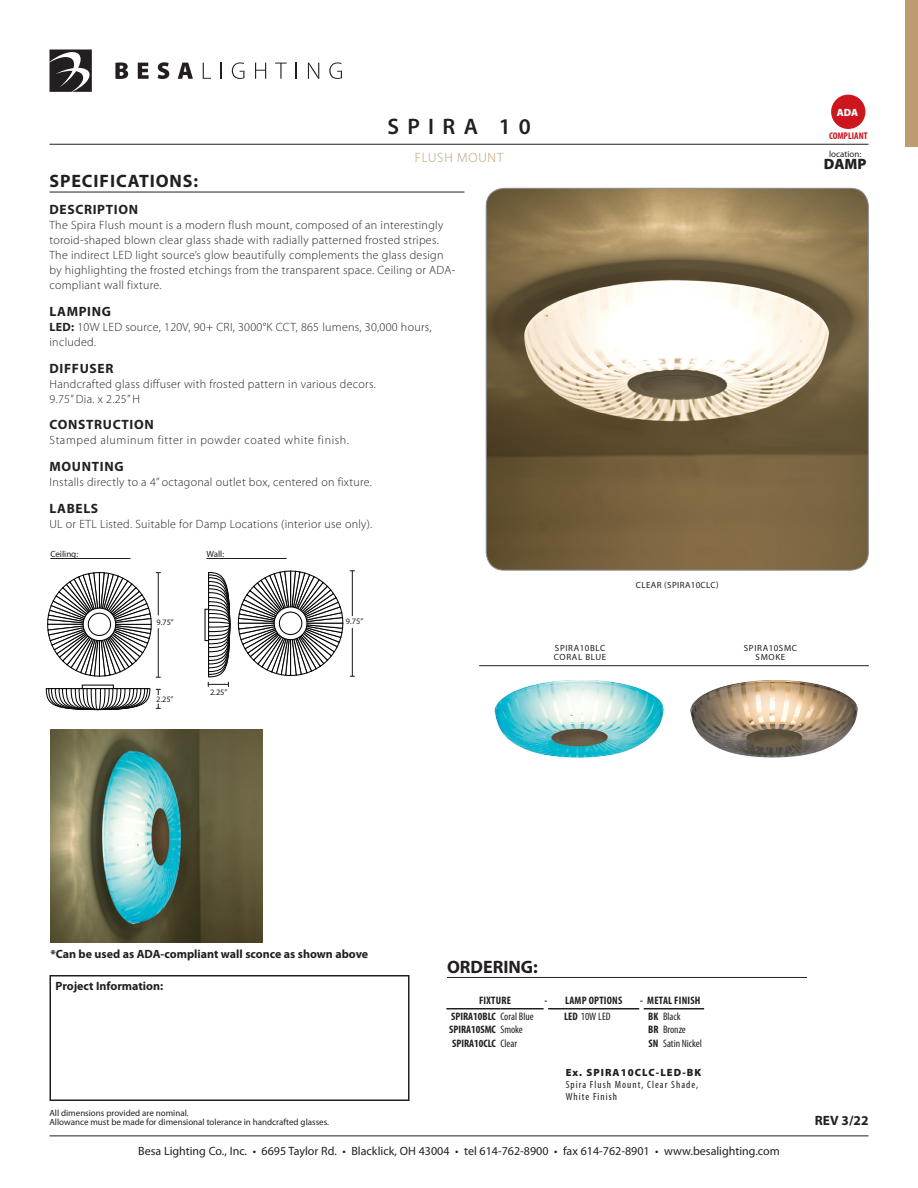
<style>
.page{position:relative;width:918px;height:1188px;background:#fff}
.page>*{position:absolute;margin:0;border:0;box-sizing:border-box;transform-origin:0 0}
.t1{font:600 22.5px "Myriad Pro";letter-spacing:.37em;color:#231f20}
.t2{font:700 18px "Myriad Pro";letter-spacing:.05em;color:#231f20}
.t3{font:700 18px "Myriad Pro";color:#231f20}
.t4{font:900 15px "Myriad Pro";color:#231f20}
.t5{font:700 13.5px "Myriad Pro";letter-spacing:.05em;color:#231f20}
.t6{font:300 13.5px "Myriad Pro";letter-spacing:.06em;color:#bc9c70}
.t7{font:300 12px/15px "Myriad Pro";letter-spacing:.025em;color:#231f20}
.t8{font:12px "Myriad Pro";color:#231f20}
.t9{font:700 12px "Myriad Pro";color:#231f20}
.t10{font:300 12px "Myriad Pro";letter-spacing:.05em;color:#231f20}
.t11{font:700 condensed 10.8px "Myriad Pro";letter-spacing:.01em;color:#231f20}
.t12{font:condensed 10.8px "Myriad Pro";color:#231f20}
.t13{font:condensed 10.5px/12px "Myriad Pro";letter-spacing:.1em;color:#231f20}
.t14{font:900 10.5px "Myriad Pro";letter-spacing:.1em;color:#231f20}
.t15{font:900 10.5px "Myriad Pro";color:#fff}
.t16{font:700 condensed 9.75px "Myriad Pro";color:#cd151d}
.t17{font:9px/9px "Myriad Pro";color:#231f20}
.t18{font:9px/9px "Myriad Pro";letter-spacing:.07em;color:#231f20}
.t19{font:9px "Myriad Pro";letter-spacing:.045em;color:#231f20}
.t20{font:8.4px "Myriad Pro";color:#231f20}
.t21{font:8.25px "Myriad Pro";color:#231f20}
.s1{font-weight:700}
.s2{font-weight:400}
</style>
<div class="page">
<hr style="left:50px;top:1136px;width:818px;height:1px;background:#231f20">
<svg style="left:115px;top:62px;width:13px;height:17px"></svg>
<svg style="left:138px;top:63px;width:11px;height:16px"></svg>
<svg style="left:158px;top:62px;width:11px;height:17px"></svg>
<svg style="left:178px;top:63px;width:15px;height:16px"></svg>
<svg style="left:203px;top:63px;width:8px;height:16px"></svg>
<svg style="left:221px;top:63px;width:1px;height:16px"></svg>
<svg style="left:232px;top:62px;width:12px;height:17px"></svg>
<svg style="left:255px;top:63px;width:11px;height:16px"></svg>
<svg style="left:275px;top:63px;width:12px;height:16px"></svg>
<svg style="left:296px;top:63px;width:1px;height:16px"></svg>
<svg style="left:308px;top:63px;width:11px;height:16px"></svg>
<svg style="left:329px;top:62px;width:13px;height:17px"></svg>
<svg style="left:50px;top:50px;width:42px;height:42px"></svg>
<hr style="left:50px;top:144px;width:818px;height:1px;background:#231f20">
<div style="left:905px;top:1px;width:13px;height:146px;background:#bc9c70"></div>
<div style="left:50px;top:975px;width:360px;height:126px;border:2px solid #231f20"></div>
<hr style="left:50px;top:192px;width:414px;height:1px;background:#231f20">
<img style="left:486px;top:188px;width:382px;height:382px">
<img style="left:494px;top:680px;width:170px;height:78px">
<img style="left:690px;top:680px;width:168px;height:78px">
<hr style="left:548px;top:1008px;width:33px;height:1px;background:#231f20">
<hr style="left:581px;top:1008px;width:58px;height:1px;background:#231f20">
<svg style="left:644px;top:1008px;width:19px;height:1px"></svg>
<hr style="left:663px;top:1008px;width:41px;height:1px;background:#231f20">
<hr style="left:446px;top:1008px;width:54px;height:1px;background:#231f20">
<hr style="left:500px;top:1008px;width:44px;height:1px;background:#231f20">
<svg style="left:45px;top:688px;width:115px;height:23px"></svg>
<svg style="left:47px;top:572px;width:113px;height:106px"></svg>
<hr style="left:352px;top:628px;width:1px;height:48px;background:#231f20">
<hr style="left:352px;top:571px;width:1px;height:45px;background:#231f20">
<svg style="left:208px;top:572px;width:23px;height:115px"></svg>
<svg style="left:237px;top:570px;width:107px;height:106px"></svg>
<hr style="left:447px;top:977px;width:360px;height:1px;background:#231f20">
<hr style="left:479px;top:665px;width:390px;height:1px;background:#231f20">
<img style="left:50px;top:730px;width:213px;height:212px">
<hr style="left:50px;top:558px;width:80px;height:1px;background:#231f20">
<hr style="left:207px;top:558px;width:80px;height:1px;background:#231f20">
<div style="left:831px;top:95px;width:34px;height:34px;background:#cd151d;border-radius:50%"></div>
<h1 class="t1" style="left:387px;top:113px;width:145px">SPIRA 10</h1>
<p class="t6" style="left:415px;top:149px;width:90px">Flush mount</p>
<h2 class="t2" style="left:50px;top:170px;width:150px">SPECIFICATIONS:</h2>
<p class="t5" style="left:50px;top:201px;width:90px">DESCRIPTION</p>
<p class="t7" style="left:50px;top:218px;width:407px">The Spira Flush mount is a modern flush mount, composed of an interestingly toroid-shaped blown clear glass shade with radially patterned frosted stripes.<br>The indirect LED light source’s glow beautifully complements the glass design by highlighting the frosted etchings from the transparent space. Ceiling or ADA&shy;compliant wall fixture.</p>
<p class="t5" style="left:50px;top:303px;width:63px">LAMPING</p>
<p class="t7" style="left:49px;top:320px;width:384px"><span class="s1">LED:</span> 10W LED source, 120V, 90+ CRI, 3000°K CCT, 865 lumens, 30,000 hours, included.</p>
<p class="t5" style="left:50px;top:360px;width:65px">DIFFUSER</p>
<p class="t7" style="left:50px;top:377px;width:328px">H andcrafted glass diffuser with frosted pattern in various decors.<br>9.75” Dia. x 2.25” H</p>
<p class="t5" style="left:50px;top:415px;width:106px">CONSTRUCTION</p>
<p class="t10" style="left:50px;top:432px;width:301px">Stamped aluminum fitter in powder coated white finish.</p>
<p class="t5" style="left:50px;top:457px;width:76px">MOUNTING</p>
<p class="t7" style="left:50px;top:474px;width:324px">Installs directly to a 4” octagonal outlet box, centered on fixture.</p>
<p class="t5" style="left:50px;top:499px;width:50px">LABELS</p>
<p class="t7" style="left:50px;top:516px;width:324px">UL or ETL Listed. Suitable for Damp Locations (interior use only).</p>
<p class="t17" style="left:50px;top:549px;width:29px">Ceiling:</p>
<p class="t17" style="left:207px;top:549px;width:19px">Wall:</p>
<p class="t21" style="left:157px;top:617px;width:19px">9.75”</p>
<p class="t21" style="left:156px;top:694px;width:19px">2.25”</p>
<p class="t20" style="left:210px;top:687px;width:19px">2.25”</p>
<p class="t20" style="left:346px;top:616px;width:19px">9.75”</p>
<p class="t18" style="left:554px;top:643px;width:54px">spira10blc coral blue</p>
<p class="t15" style="left:837px;top:105px;width:23px">ADA</p>
<p class="t16" style="left:829px;top:130px;width:40px">COMPLIANT</p>
<p class="t17" style="left:829px;top:149px;width:34px">location:</p>
<p class="t4" style="left:824px;top:154px;width:44px">DAMP</p>
<p class="t19" style="left:636px;top:579px;width:84px">clear (spira10clc)</p>
<p class="t17" style="left:744px;top:643px;width:6px">SPIRA</p>
<p class="t17" style="left:756px;top:643px;width:42px;text-indent:13px">10SMC<br>Smoke</p>
<p class="t9" style="left:50px;top:946px;width:319px">*Can be used as ADA-compliant wall sconce as shown above</p>
<p class="t9" style="left:56px;top:978px;width:109px">Project Information:</p>
<p class="t17" style="left:50px;top:1108px;width:281px">All dimensions provided are nominal.<br>Allowance must be made for dimensional tolerance in handcrafted glasses.</p>
<h2 class="t3" style="left:447px;top:955px;width:92px">ORDERING:</h2>
<p class="t11" style="left:479px;top:994px;width:33px">FIXTURE</p>
<p class="t11" style="left:544px;top:994px;width:79px">- LAMP OPTIONS</p>
<p class="t11" style="left:640px;top:994px;width:62px">- METAL FINISH</p>
<p class="t11" style="left:451px;top:1010px;width:84px">SPIRA10BLC <span class="s2">Coral Blue</span></p>
<p class="t12" style="left:564px;top:1010px;width:48px"><span class="s1">LED</span> 10W LED</p>
<p class="t12" style="left:648px;top:1010px;width:34px"><span class="s1">BK</span> Black</p>
<p class="t11" style="left:449px;top:1023px;width:75px">SPIRA10SMC <span class="s2">Smoke</span></p>
<p class="t12" style="left:648px;top:1023px;width:39px"><span class="s1">BR</span> Bronze</p>
<p class="t11" style="left:452px;top:1036px;width:66px">SPIRA10CLC <span class="s2">Clear</span></p>
<p class="t12" style="left:649px;top:1036px;width:55px"><span class="s1">SN</span> Satin Nickel</p>
<p class="t14" style="left:566px;top:1065px;width:137px">Ex. SPIRA10CLC-LED-BK</p>
<p class="t13" style="left:566px;top:1078px;width:134px">Spira Flush Mount, Clear Shade,<br>White Finish</p>
<p class="t8" style="left:138px;top:1144px;width:643px">Besa Lighting Co., Inc. • 6695 Taylor Rd. • Blacklick, OH 43004 • tel 614-762-8900 • fax 614-762-8901 • www.besalighting.com</p>
<p class="t5" style="left:815px;top:1112px;width:55px">REV 3/22</p>
</div>
